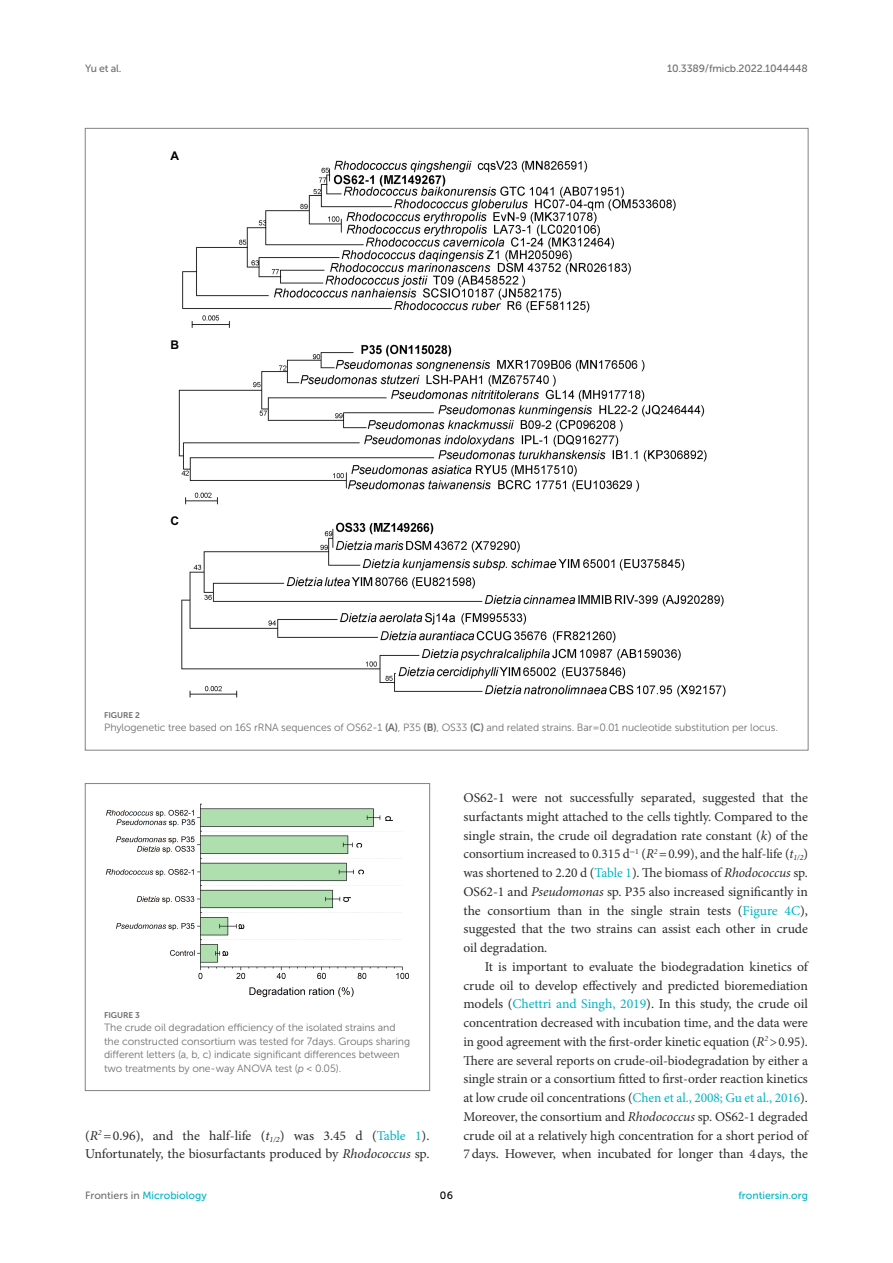
<style>
.page{position:relative;width:893px;height:1263px;background:#fff}
.page>*{position:absolute;margin:0;border:0;box-sizing:border-box;transform-origin:0 0}
.TEXT{font:13.5px/18.8px "Minion Pro";letter-spacing:-.005em;color:#2b2b2a;text-align:justify}
.TEXT_FLUSH{font:13.5px/18.8px "Minion Pro";letter-spacing:-.005em;color:#2b2b2a}
.t1{font:700 12px "Arial";color:#000}
.FIG_LEG{font:10.5px/13.5px "Museo Sans 300";letter-spacing:-.01em;color:#706f70}
.t2{font:10.5px "Museo Sans 500";color:#00b4c4}
.t3{font:10.5px "Museo Sans 500";letter-spacing:-.015em;color:#706f70}
.t4{font:10.5px "Museo Sans 500";color:#000}
.FIG_HD{font:8.25px "Museo Sans 700";letter-spacing:-.01em;color:#706f70}
.s1{font-family:"Museo Sans 700"}
.s2{font-style:italic}
.s3{color:#00b4c4}
.s4{color:#706f70}
</style>
<div class="page">
<img style="left:105px;top:803px;width:305px;height:195px">
<div style="left:85px;top:783px;width:345px;height:308px;border:1px solid #808285"></div>
<img style="left:178px;top:160px;width:548px;height:538px">
<p class="t3" style="left:85px;top:63px;width:38px">Yu et al.</p>
<p class="t3" style="left:667px;top:63px;width:142px">10.3389/fmicb.2022.1044448</p>
<p class="t1" style="left:170px;top:148px;width:10px">A</p>
<p class="t1" style="left:170px;top:336px;width:10px">B</p>
<p class="t1" style="left:170px;top:512px;width:10px">C</p>
<p class="FIG_HD" style="left:104px;top:710px;width:37px">FIGURE 2</p>
<p class="FIG_LEG" style="left:104px;top:721px;width:675px">Phylogenetic tree based on 16S rRNA sequences of OS62-1 <span class="s1">(A)</span>, P35 <span class="s1">(B)</span>, OS33 <span class="s1">(C)</span> and related strains. Bar = 0.01 nucleotide substitution per locus.</p>
<p class="FIG_HD" style="left:104px;top:1010px;width:37px">FIGURE 3</p>
<p class="FIG_LEG" style="left:104px;top:1021px;width:307px">The crude oil degradation efficiency of the isolated strains and the constructed consortium was tested for 7 days. Groups sharing different letters (a, b, c) indicate significant differences between two treatments by one-way ANOVA test (<span class="s2">p</span> &lt; 0.05).</p>
<p class="TEXT_FLUSH" style="left:85px;top:1126px;width:346px">(<span class="s2">R</span><sup>2</sup> =0.96), and the half-life (<span class="s2">t</span><sub>1/2</sub>) was 3.45 d (<span class="s3">Table 1</span>).<br>Unfortunately, the biosurfactants produced by <span class="s2">Rhodococcus</span> sp.</p>
<p class="TEXT_FLUSH" style="left:463px;top:788px;width:346px;text-align:justify">OS62-1 were not successfully separated, suggested that the surfactants might attached to the cells tightly. Compared to the single strain, the crude oil degradation rate constant (<span class="s2">k</span>) of the consortium increased to 0.315 d<sup>−</sup><sup>1</sup> (<span class="s2">R</span><sup>2</sup> =0.99), and the half-life (<span class="s2">t</span><sub>1/2</sub>) was shortened to 2.20 d (<span class="s3">Table 1</span>). The biomass of <span class="s2">Rhodococcus</span> sp.<br>OS62-1 and <span class="s2">Pseudomonas</span> sp. P35 also increased significantly in the consortium than in the single strain tests (<span class="s3">Figure 4C</span>), suggested that the two strains can assist each other in crude oil degradation.</p>
<p class="TEXT" style="left:463px;top:957px;width:346px;text-indent:21px">It is important to evaluate the biodegradation kinetics of crude oil to develop effectively and predicted bioremediation models (<span class="s3">Chettri and Singh, 2019</span>). In this study, the crude oil concentration decreased with incubation time, and the data were in good agreement with the first-order kinetic equation (<span class="s2">R</span><sup>2</sup> &gt;0.95).<br>There are several reports on crude-oil-biodegradation by either a single strain or a consortium fitted to first-order reaction kinetics at low crude oil concentrations (<span class="s3">Chen et al., 2008; Gu et al., 2016</span>).<br>Moreover, the consortium and <span class="s2">Rhodococcus</span> sp. OS62-1 degraded crude oil at a relatively high concentration for a short period of 7days. However, when incubated for longer than 4days, the</p>
<p class="t2" style="left:85px;top:1190px;width:123px"><span class="s4">Frontiers in</span> Microbiology</p>
<p class="t4" style="left:440px;top:1190px;width:15px">06</p>
<p class="t2" style="left:738px;top:1190px;width:71px">frontiersin.org</p>
</div>
